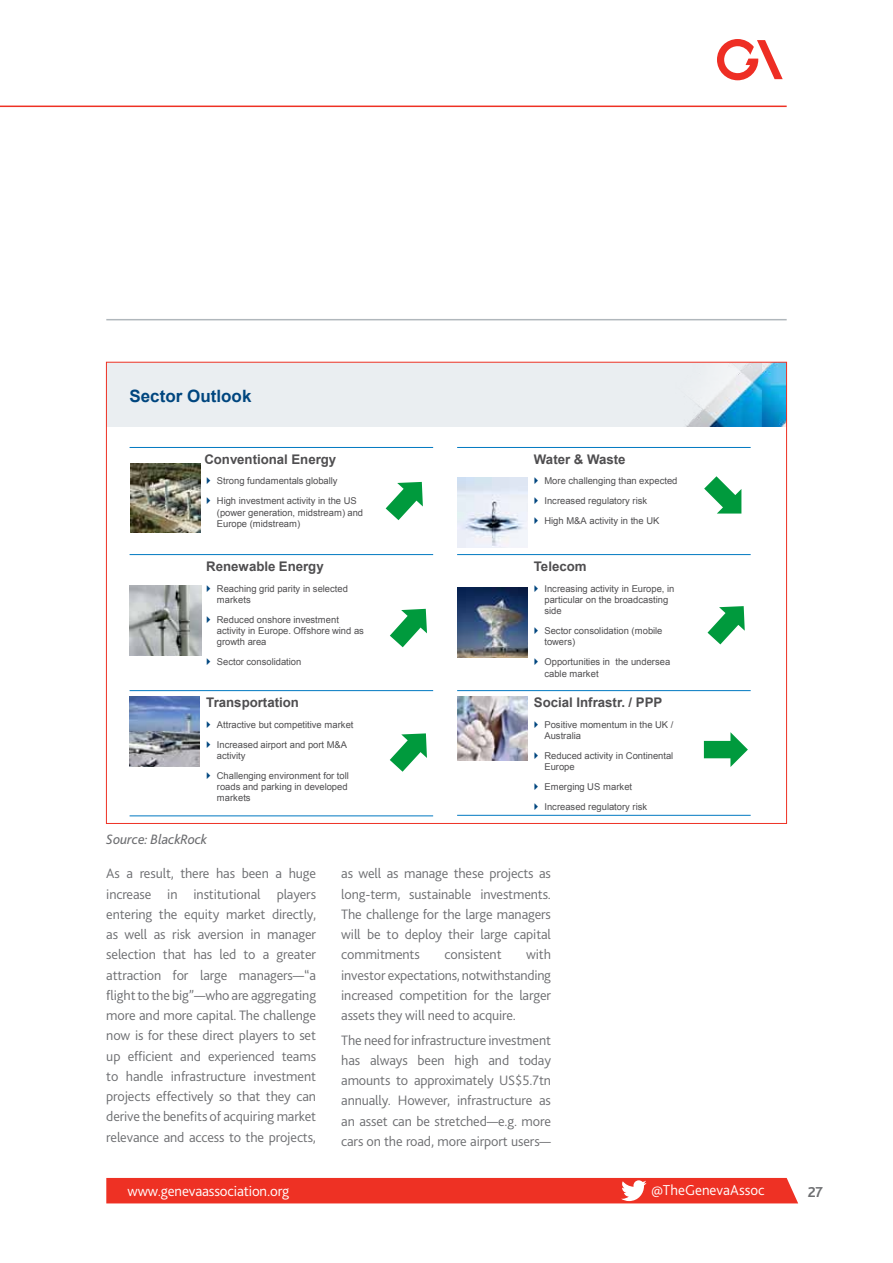
<style>
.page{position:relative;width:893px;height:1263px;background:#fff}
.page>*{position:absolute;margin:0;border:0;box-sizing:border-box;transform-origin:0 0}
.t1{font:700 16.95px "Arial";color:#00467f}
.t2{font:300 15px "Bliss 2";color:#fff}
.t3{font:700 15px "Bliss 2";color:#6d6e71}
.t4{font:300 14.25px/20.2px "Bliss 2";letter-spacing:-.01em;color:#6d6e71;text-align:justify}
.t5{font:italic 14.25px "Bliss 2";letter-spacing:-.01em;color:#6d6e71}
.t6{font:700 13.2px "Arial";color:#4f4e50}
.t7{font:13.2px "Arial";color:#4f4e50}
.t8{font:9.45px/11.4px "Arial";color:#4f4e50}
</style>
<div class="page">
<hr style="left:106px;top:319px;width:681px;height:1px;background:#b0b7bc">
<hr style="left:0;top:106px;width:787px;height:1px;background:#ee3124">
<svg style="left:717px;top:39px;width:66px;height:41px"></svg>
<div style="left:106px;top:1178px;width:692px;height:25px;background:#ee3124"></div>
<div style="left:106px;top:362px;width:680px;height:65px;background:#eaeef1"></div>
<img style="left:686px;top:364px;width:99px;height:63px">
<hr style="left:130px;top:554px;width:303px;height:1px;background:#0079c1">
<hr style="left:130px;top:690px;width:303px;height:1px;background:#0079c1">
<hr style="left:130px;top:447px;width:303px;height:1px;background:#0079c1">
<hr style="left:130px;top:815px;width:303px;height:1px;background:#0079c1">
<hr style="left:457px;top:554px;width:294px;height:1px;background:#0079c1">
<hr style="left:457px;top:690px;width:294px;height:1px;background:#0079c1">
<hr style="left:457px;top:447px;width:294px;height:1px;background:#0079c1">
<hr style="left:457px;top:815px;width:294px;height:1px;background:#0079c1">
<img style="left:131px;top:463px;width:70px;height:70px">
<img style="left:129px;top:585px;width:72px;height:70px">
<img style="left:129px;top:697px;width:70px;height:69px">
<img style="left:458px;top:478px;width:70px;height:69px">
<img style="left:458px;top:588px;width:70px;height:69px">
<img style="left:458px;top:697px;width:70px;height:64px">
<svg style="left:707px;top:606px;width:38px;height:38px"></svg>
<svg style="left:704px;top:476px;width:37px;height:37px"></svg>
<svg style="left:390px;top:609px;width:37px;height:38px"></svg>
<svg style="left:704px;top:732px;width:44px;height:35px"></svg>
<svg style="left:390px;top:733px;width:37px;height:39px"></svg>
<svg style="left:386px;top:482px;width:37px;height:38px"></svg>
<p class="t1" style="left:130px;top:385px;width:123px">Sector Outlook</p>
<p class="t6" style="left:204px;top:450px;width:133px">Conventional Energy</p>
<p class="t8" style="left:217px;top:471px;width:141px;line-height:19.8px">Strong fundamentals globally<br>High investment activity in the US</p>
<p class="t8" style="left:217px;top:507px;width:148px">(power generation, midstream) and<br>Europe (midstream)</p>
<p class="t6" style="left:206px;top:557px;width:119px">Renewable Energy</p>
<p class="t8" style="left:217px;top:583px;width:133px">Reaching grid parity in selected markets</p>
<p class="t8" style="left:217px;top:614px;width:149px">Reduced onshore investment activity in Europe. Offshore wind as growth area</p>
<p class="t8" style="left:217px;top:656px;width:86px">Sector consolidation</p>
<p class="t6" style="left:206px;top:693px;width:94px">Transportation</p>
<p class="t8" style="left:217px;top:714px;width:138px;line-height:19.8px">Attractive but competitive market<br>Increased airport and port M&amp;A</p>
<p class="t8" style="left:217px;top:746px;width:133px;line-height:19.8px">activity<br>Challenging environment for toll</p>
<p class="t8" style="left:217px;top:781px;width:132px">roads and parking in developed markets</p>
<p class="t7" style="left:149px;top:825px;width:113px">Source: BlackRock</p>
<p class="t5" style="left:106px;top:831px;width:103px">Source: BlackRock</p>
<p class="t6" style="left:534px;top:450px;width:93px">Water &amp; Waste</p>
<p class="t8" style="left:544px;top:471px;width:135px;line-height:19.8px">More challenging than expected<br>Increased regulatory risk<br>High M&amp;A activity in the UK</p>
<p class="t6" style="left:534px;top:557px;width:54px">Telecom</p>
<p class="t8" style="left:544px;top:583px;width:131px">Increasing activity in Europe, in particular on the broadcasting side</p>
<p class="t8" style="left:544px;top:625px;width:120px">Sector consolidation (mobile towers)</p>
<p class="t8" style="left:544px;top:656px;width:127px">Opportunities in the undersea cable market</p>
<p class="t6" style="left:534px;top:693px;width:130px">Social Infrastr. / PPP</p>
<p class="t8" style="left:544px;top:719px;width:131px">Positive momentum in the UK /<br>Australia</p>
<p class="t8" style="left:544px;top:750px;width:130px">Reduced activity in Continental<br>Europe</p>
<p class="t8" style="left:544px;top:777px;width:104px;line-height:19.8px">Emerging US market<br>Increased regulatory risk</p>
<p class="t4" style="left:106px;top:863px;width:211px">As a result, there has been a huge increase in institutional players entering the equity market directly, as well as risk aversion in manager selection that has led to a greater attraction for large managers—“a flight to the big”—who are aggregating more and more capital. The challenge now is for these direct players to set up efficient and experienced teams to handle infrastructure investment projects effectively so that they can derive the benefits of acquiring market relevance and access to the projects,</p>
<p class="t4" style="left:341px;top:863px;width:211px">as well as manage these projects as long-term, sustainable investments.<br>The challenge for the large managers will be to deploy their large capital commitments</p>
<p class="t4" style="left:341px;top:944px;width:211px;text-indent:185px">with investor expectations, notwithstanding increased competition for the larger assets they will need to acquire.</p>
<p class="t4" style="left:341px;top:1030px;width:211px">The need for infrastructure investment has always been high and today amounts to approximately US$5.7tn annually. H owever, infrastructure as an asset can be stretched—e.g. more cars on the road, more airport users—</p>
<p class="t4" style="left:445px;top:944px;width:59px">consistent</p>
<p class="t2" style="left:128px;top:1181px;width:163px">www.genevaassociation.org</p>
<p class="t2" style="left:651px;top:1181px;width:115px">@TheGenevaAssoc</p>
<p class="t3" style="left:808px;top:1183px;width:17px">27</p>
</div>
